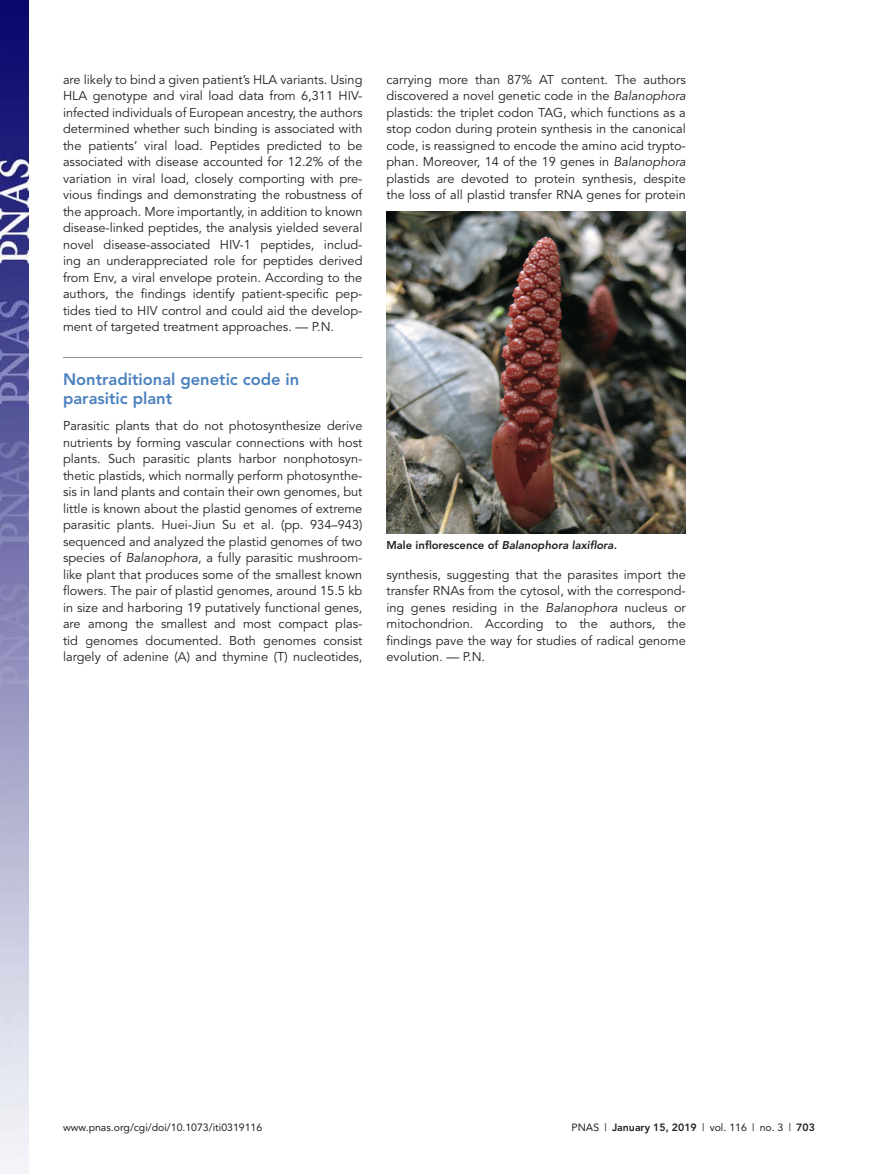
<style>
.page{position:relative;width:878px;height:1175px;background:#fff}
.page>*{position:absolute;margin:0;border:0;box-sizing:border-box;transform-origin:0 0}
.t1{font:800 16.5px/19.5px "Avenir";color:#4a81be}
.t2{font:12.75px/16.5px "Avenir";color:#231f20;text-align:justify}
.t3{font:800 11.25px "Avenir";color:#231f20}
.t4{font:10.5px "Avenir";color:#231f20}
.s1{font-family:"Avenir LT Std";font-style:italic}
.s2{font-weight:800}
</style>
<div class="page">
<img style="left:0;top:0;width:28px;height:1173px">
<hr style="left:63px;top:357px;width:299px;height:1px;background:#939598">
<img style="left:386px;top:212px;width:300px;height:322px">
<p class="t2" style="left:63px;top:71px;width:301px">are likely to bind a given patient’s HLA variants. Using HLA genotype and viral load data from 6,311 HIV&shy;infected individuals of European ancestry, the authors determined whether such binding is associated with the patients’ viral load. Peptides predicted to be associated with disease accounted for 12.2% of the variation in viral load, closely comporting with pre&shy;vious findings and demonstrating the robustness of the approach. More importantly, in addition to known disease-linked peptides, the analysis yielded several novel disease-associated HIV-1 peptides, includ&shy;ing an underappreciated role for peptides derived from Env, a viral envelope protein. According to the authors, the findings identify patient-specific pep&shy;tides tied to HIV control and could aid the develop&shy;ment of targeted treatment approaches. — P.N.</p>
<p class="t1" style="left:63px;top:369px;width:238px">Nontraditional genetic code in parasitic plant</p>
<p class="t2" style="left:63px;top:418px;width:301px">Parasitic plants that do not photosynthesize derive nutrients by forming vascular connections with host plants. Such parasitic plants harbor nonphotosyn&shy;thetic plastids, which normally perform photosynthe&shy;sis in land plants and contain their own genomes, but little is known about the plastid genomes of extreme parasitic plants. Huei-Jiun Su et al. (pp. 934–943) sequenced and analyzed the plastid genomes of two species of <span class="s1">Balanophora</span>, a fully parasitic mushroom&shy;like plant that produces some of the smallest known flowers. The pair of plastid genomes, around 15.5 kb in size and harboring 19 putatively functional genes, are among the smallest and most compact plas&shy;tid genomes documented. Both genomes consist largely of adenine (A) and thymine (T) nucleotides,</p>
<p class="t2" style="left:386px;top:71px;width:301px">carrying more than 87% AT content. The authors discovered a novel genetic code in the <span class="s1">Balanophora </span>plastids: the triplet codon TAG, which functions as a stop codon during protein synthesis in the canonical code, is reassigned to encode the amino acid trypto&shy;phan. Moreover, 14 of the 19 genes in <span class="s1">Balanophora </span>plastids are devoted to protein synthesis, despite the loss of all plastid transfer RNA genes for protein</p>
<p class="t3" style="left:386px;top:538px;width:232px">Male inflorescence of <span class="s1">Balanophora laxiflora</span>.</p>
<p class="t2" style="left:386px;top:566px;width:301px">synthesis, suggesting that the parasites import the transfer RNAs from the cytosol, with the correspond&shy;ing genes residing in the <span class="s1">Balanophora</span> nucleus or mitochondrion. According to the authors, the findings pave the way for studies of radical genome evolution. — P.N.</p>
<p class="t4" style="left:63px;top:1121px;width:201px">www.pnas.org/cgi/doi/10.1073/iti0319116</p>
<p class="t4" style="left:571px;top:1121px;width:245px">PNAS | <span class="s2">January 15, 2019</span> | vol. 116 | no. 3 | <span class="s2">703</span></p>
</div>
